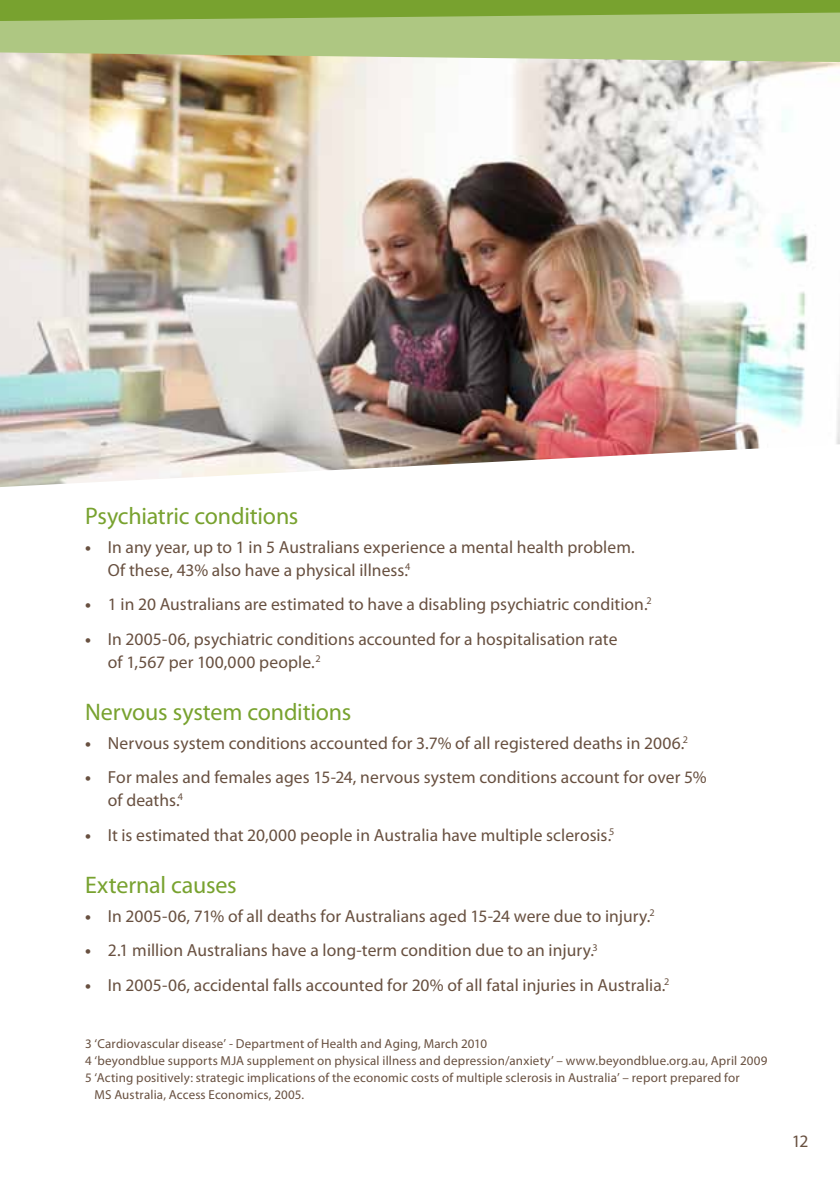
<style>
.page{position:relative;width:840px;height:1191px;background:#fff}
.page>*{position:absolute;margin:0;border:0;box-sizing:border-box;transform-origin:0 0}
.t1{font:24px "Myriad Pro";letter-spacing:-.01em;color:#78a22f}
.t2{font:17.6px/23px "Myriad Pro";letter-spacing:.005em;color:#685040}
.t3{font:13px "Myriad Pro";letter-spacing:.015em;color:#685040}
.s1{font-weight:700}
</style>
<div class="page">
<img style="left:0;top:62px;width:839px;height:425px">
<div style="left:0;top:0;width:839px;height:13px;background:#78a22f"></div>
<svg style="left:0;top:13px;width:839px;height:49px;background:#adc47f"></svg>
<h1 class="t1" style="left:85px;top:501px;width:215px">Psychiatric conditions</h1>
<p class="t2" style="left:108px;top:535px;width:528px;text-indent:-23px"><span class="s1">•</span> In any year, up to 1 in 5 Australians experience a mental health problem.<br>Of these, 43% also have a physical illness.<sup>4</sup></p>
<p class="t2" style="left:85px;top:592px;width:568px"><span class="s1">•</span> 1 in 20 Australians are estimated to have a disabling psychiatric condition.<sup>2</sup></p>
<p class="t2" style="left:108px;top:627px;width:511px;text-indent:-23px"><span class="s1">•</span> In 2005-06, psychiatric conditions accounted for a hospitalisation rate of 1,567 per 100,000 people.<sup>2</sup></p>
<h1 class="t1" style="left:85px;top:697px;width:267px">Nervous system conditions</h1>
<p class="t2" style="left:85px;top:731px;width:604px"><span class="s1">•</span> Nervous system conditions accounted for 3.7% of all registered deaths in 2006.<sup>2</sup></p>
<p class="t2" style="left:108px;top:765px;width:600px;text-indent:-23px"><span class="s1">•</span> For males and females ages 15-24, nervous system conditions account for over 5% of deaths.<sup>4</sup></p>
<p class="t2" style="left:85px;top:823px;width:530px"><span class="s1">•</span> It is estimated that 20,000 people in Australia have multiple sclerosis.<sup>5</sup></p>
<h1 class="t1" style="left:85px;top:870px;width:153px">External causes</h1>
<p class="t2" style="left:85px;top:904px;width:571px"><span class="s1">•</span> In 2005-06, 71% of all deaths for Australians aged 15-24 were due to injury.<sup>2</sup></p>
<p class="t2" style="left:85px;top:938px;width:514px"><span class="s1">•</span> 2.1 million Australians have a long-term condition due to an injury.<sup>3</sup></p>
<p class="t2" style="left:85px;top:973px;width:585px"><span class="s1">•</span> In 2005-06, accidental falls accounted for 20% of all fatal injuries in Australia.<sup>2</sup></p>
<p class="t3" style="left:85px;top:1036px;width:403px">3 ‘Cardiovascular disease’ - Department of Health and Aging, March 2010</p>
<p class="t3" style="left:85px;top:1053px;width:683px">4 ‘beyondblue supports MJA supplement on physical illness and depression/anxiety’ – www.beyondblue.org.au, April 2009</p>
<p class="t3" style="left:85px;top:1070px;width:656px">5 ‘Acting positively: strategic implications of the economic costs of multiple sclerosis in Australia’ – report prepared for</p>
<p class="t3" style="left:94px;top:1087px;width:211px">MS Australia, Access Economics, 2005.</p>
<p class="t2" style="left:791px;top:1129px;width:18px">12</p>
</div>
